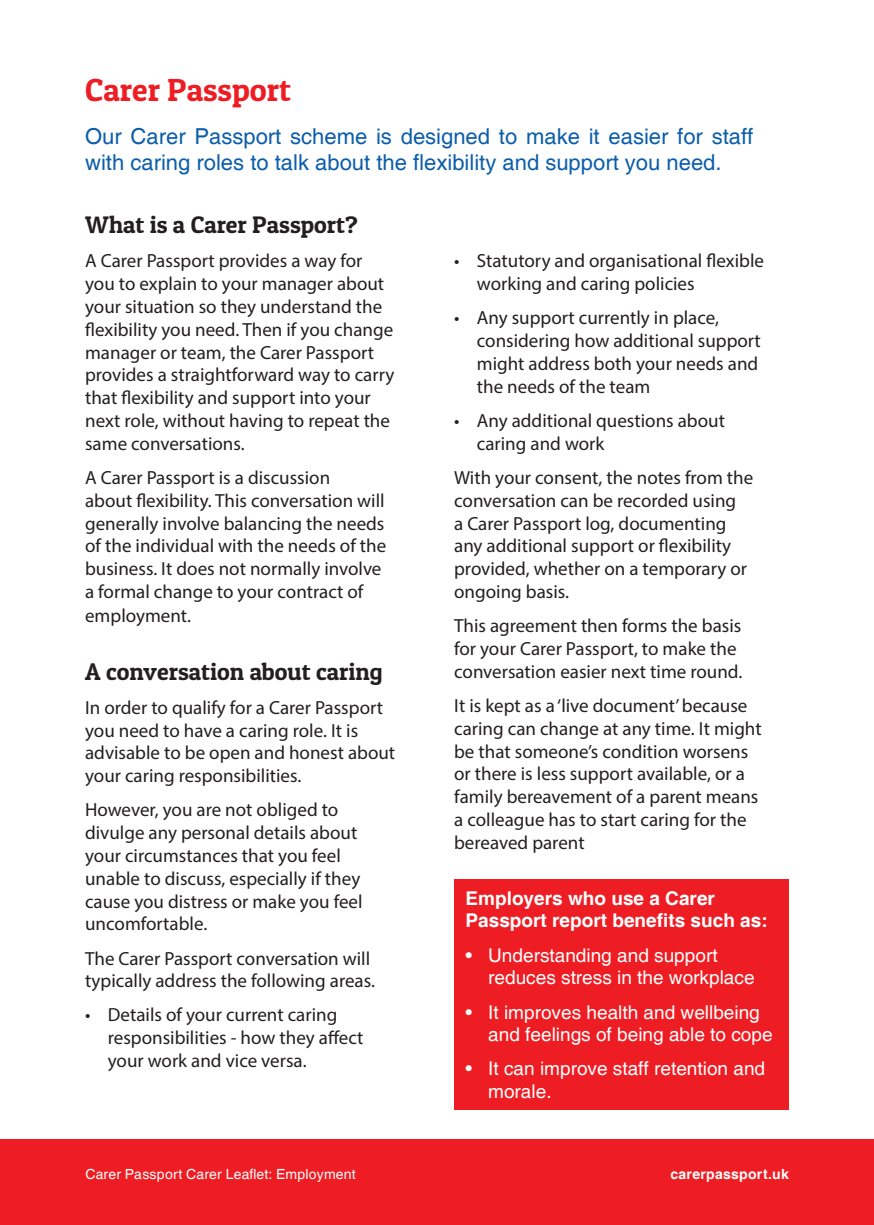
<style>
.page{position:relative;width:874px;height:1225px;background:#fff}
.page>*{position:absolute;margin:0;border:0;box-sizing:border-box;transform-origin:0 0}
.t1{font:32px "Patua One";color:#ee1d23}
.t2{font:24px "Patua One";color:#231f20}
.t3{font:22px/26.4px "Helvetica";color:#0d5eaa}
.t4{font:19px/22.8px "Myriad Pro";color:#231f20}
.t5{font:19px/22.8px "Helvetica";color:#fff}
.t6{font:700 19px/22.8px "Helvetica";color:#fff}
.t7{font:14px "Helvetica";letter-spacing:.015em;color:#fff}
.t8{font:700 14px "Helvetica";letter-spacing:.02em;color:#fff}
</style>
<div class="page">
<div style="left:0;top:1140px;width:873px;height:85px;background:#ee1d23"></div>
<div style="left:454px;top:879px;width:334px;height:230px;background:#ee1d23"></div>
<p class="t1" style="left:85px;top:69px;width:207px">Carer Passport</p>
<p class="t3" style="left:85px;top:124px;width:669px">Our Carer Passport scheme is designed to make it easier for staff with caring roles to talk about the flexibility and support you need.</p>
<p class="t2" style="left:85px;top:210px;width:274px">What is a Carer Passport?</p>
<p class="t4" style="left:85px;top:249px;width:310px">A Carer Passport provides a way for you to explain to your manager about your situation so they understand the flexibility you need. Then if you change manager or team, the Carer Passport provides a straightforward way to carry that flexibility and support into your next role, without having to repeat the same conversations.</p>
<p class="t4" style="left:85px;top:466px;width:302px">A Carer Passport is a discussion<br>about flexibility. This conversation will generally involve balancing the needs of the individual with the needs of the business. It does not normally involve a formal change to your contract of employment.</p>
<p class="t2" style="left:85px;top:656px;width:299px">A conversation about caring</p>
<p class="t4" style="left:85px;top:695px;width:311px">In order to qualify for a Carer Passport you need to have a caring role. It is advisable to be open and honest about your caring responsibilities.</p>
<p class="t4" style="left:85px;top:798px;width:279px">However, you are not obliged to divulge any personal details about your circumstances that you feel unable to discuss, especially if they cause you distress or make you feel uncomfortable.</p>
<p class="t4" style="left:85px;top:946px;width:291px">The Carer Passport conversation will typically address the following areas.</p>
<p class="t4" style="left:108px;top:1003px;width:257px;text-indent:-23px">• Details of your current caring responsibilities - how they affect your work and vice versa.</p>
<p class="t4" style="left:476px;top:249px;width:288px;text-indent:-23px">• Statutory and organisational flexible working and caring policies</p>
<p class="t4" style="left:476px;top:306px;width:285px;text-indent:-23px">• Any support currently in place, considering how additional support might address both your needs and the needs of the team</p>
<p class="t4" style="left:476px;top:409px;width:249px;text-indent:-23px">• Any additional questions about caring and work</p>
<p class="t4" style="left:454px;top:466px;width:300px">With your consent, the notes from the conversation can be recorded using<br>a Carer Passport log, documenting any additional support or flexibility provided, whether on a temporary or ongoing basis.</p>
<p class="t4" style="left:454px;top:614px;width:289px">This agreement then forms the basis for your Carer Passport, to make the conversation easier next time round.</p>
<p class="t4" style="left:454px;top:694px;width:309px">It is kept as a ‘live document’ because caring can change at any time. It might be that someone’s condition worsens or there is less support available, or a family bereavement of a parent means a colleague has to start caring for the bereaved parent</p>
<p class="t6" style="left:465px;top:887px;width:303px">Employers who use a Carer<br>Passport report benefits such as:</p>
<p class="t5" style="left:488px;top:944px;width:268px;text-indent:-23px">• Understanding and support reduces stress in the workplace</p>
<p class="t5" style="left:488px;top:1001px;width:286px;text-indent:-23px">• It improves health and wellbeing and feelings of being able to cope</p>
<p class="t5" style="left:488px;top:1058px;width:278px;text-indent:-23px">• It can improve staff retention and morale.</p>
<p class="t7" style="left:85px;top:1166px;width:272px">Carer Passport Carer Leaflet: Employment</p>
<p class="t8" style="left:670px;top:1165px;width:120px">carerpassport.uk</p>
</div>
